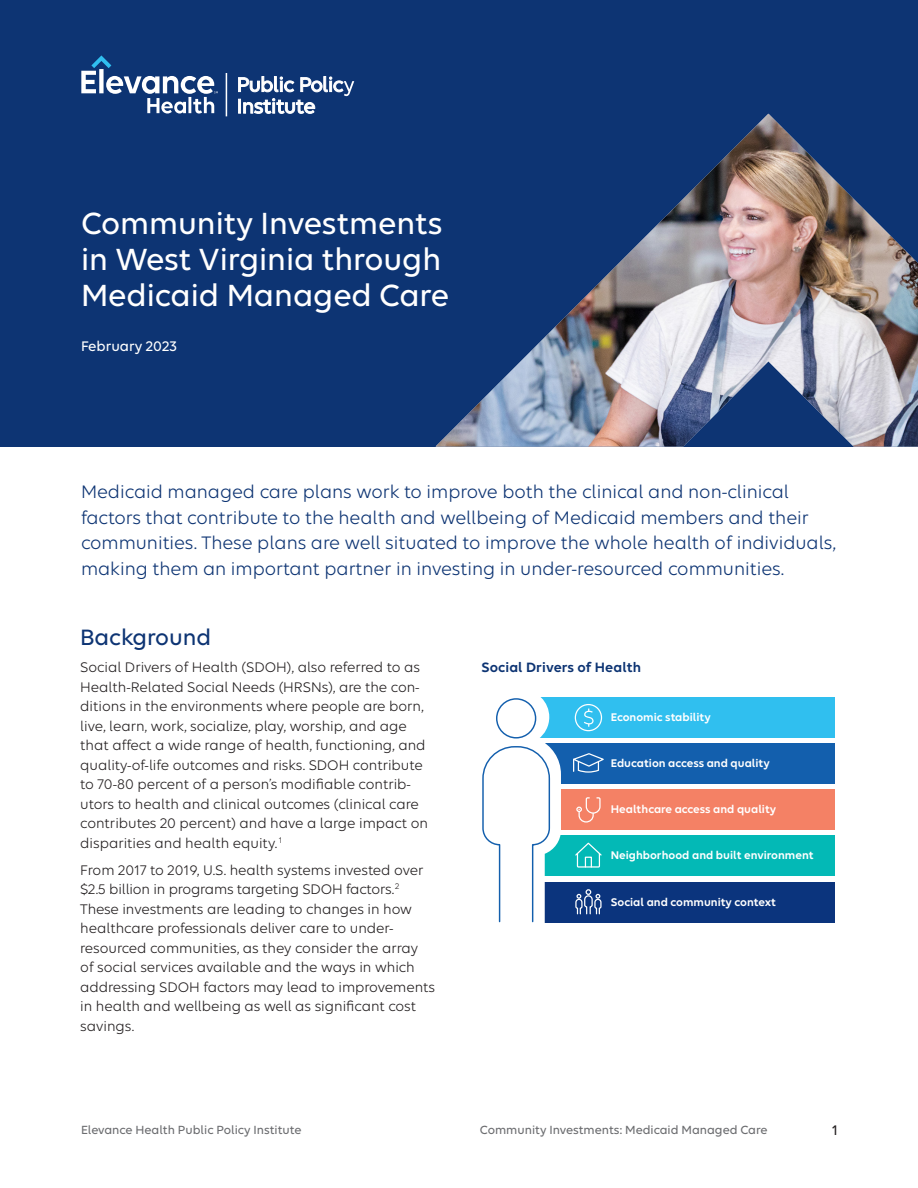
<style>
.page{position:relative;width:918px;height:1188px;background:#fff}
.page>*{position:absolute;margin:0;border:0;box-sizing:border-box;transform-origin:0 0}
.Cover_Headline{font:500 33px/36px "Elevance Sans";color:#fff}
.Head_1{font:500 24px "Elevance Sans";color:#0d3473}
.t1{font:19.5px/25.5px "Elevance Sans";color:#0d3473}
.Text__Parag_1{font:15px/19.5px "Elevance Sans";color:#231f20}
.Bulletted_Text{font:15px/19.5px "Elevance Sans";color:#231f20}
.Date{font:500 15px "Elevance Sans";color:#fff}
.t2{font:500 15px "Elevance Sans";color:#231f20}
.Text_Paragraph_1{font:600 14.7px "Elevance Sans";letter-spacing:.01em;color:#0d3473}
.t3{font:500 12.75px "Elevance Sans";color:#6c6d70}
.t4{font:600 12px "Elevance Sans";color:#fff}
</style>
<div class="page">
<div style="left:0;top:0;width:918px;height:447px;background:#0d3473"></div>
<img style="left:436px;top:114px;width:482px;height:333px">
<div style="left:525px;top:698px;width:310px;height:40px;background:#30bfef"></div>
<div style="left:525px;top:744px;width:310px;height:40px;background:#135fad"></div>
<div style="left:525px;top:790px;width:310px;height:40px;background:#f48165"></div>
<div style="left:525px;top:836px;width:310px;height:40px;background:#03b9b6"></div>
<div style="left:525px;top:882px;width:310px;height:40px;background:#0b347d"></div>
<svg style="left:482px;top:697px;width:79px;height:226px"></svg>
<svg style="left:575px;top:889px;width:27px;height:26px"></svg>
<svg style="left:575px;top:842px;width:27px;height:26px"></svg>
<svg style="left:576px;top:797px;width:25px;height:26px"></svg>
<svg style="left:573px;top:753px;width:31px;height:20px"></svg>
<div style="left:575px;top:704px;width:27px;height:27px;border:1px solid #fff;border-radius:50%"></div>
<svg style="left:584px;top:709px;width:10px;height:18px"></svg>
<svg style="left:226px;top:73px;width:1px;height:43px"></svg>
<svg style="left:81px;top:55px;width:137px;height:59px"></svg>
<svg style="left:238px;top:76px;width:116px;height:38px"></svg>
<p class="Cover_Headline" style="left:81px;top:208px;width:369px">Community Investments in West Virginia through<br>Medicaid Managed Care</p>
<p class="Date" style="left:81px;top:340px;width:97px">February 2023</p>
<p class="t1" style="left:81px;top:480px;width:756px">Medicaid managed care plans work to improve both the clinical and non-clinical factors that contribute to the health and wellbeing of Medicaid members and their communities. These plans are well situated to improve the whole health of individuals, making them an important partner in investing in under-resourced communities.</p>
<p class="Head_1" style="left:80px;top:628px;width:132px">Background</p>
<p class="Text__Parag_1" style="left:80px;top:659px;width:349px">Social Drivers of Health (SDOH), also referred to as Health-Related Social Needs (HRSNs), are the con&shy;ditions in the environments where people are born, live, learn, work, socialize, play, worship, and age that affect a wide range of health, functioning, and quality-of-life outcomes and risks. SDOH contribute to 70-80 percent of a person’s modifiable contrib&shy;utors to health and clinical outcomes (clinical care contributes 20 percent) and have a large impact on disparities and health equity. <sup>1</sup></p>
<p class="Bulletted_Text" style="left:80px;top:861px;width:356px">From 2017 to 2019, U.S. health systems invested over $2.5 billion in programs targeting SDOH factors. <sup>2<br></sup>These investments are leading to changes in how healthcare professionals deliver care to under&shy;resourced communities, as they consider the array of social services available and the ways in which addressing SDOH factors may lead to improvements in health and wellbeing as well as significant cost savings.</p>
<p class="Text_Paragraph_1" style="left:482px;top:661px;width:161px">Social Drivers of Health</p>
<p class="t4" style="left:611px;top:712px;width:101px">Economic stability</p>
<p class="t4" style="left:611px;top:758px;width:160px">Education access and quality</p>
<p class="t4" style="left:611px;top:804px;width:167px">Healthcare access and quality</p>
<p class="t4" style="left:611px;top:851px;width:204px">Neighborhood and built environment</p>
<p class="t4" style="left:611px;top:897px;width:167px">Social and community context</p>
<p class="t3" style="left:81px;top:1125px;width:222px">Elevance Health Public Policy Institute</p>
<p class="t3" style="left:480px;top:1125px;width:289px">Community Investments: Medicaid Managed Care</p>
<p class="t2" style="left:832px;top:1124px;width:8px">1</p>
</div>
